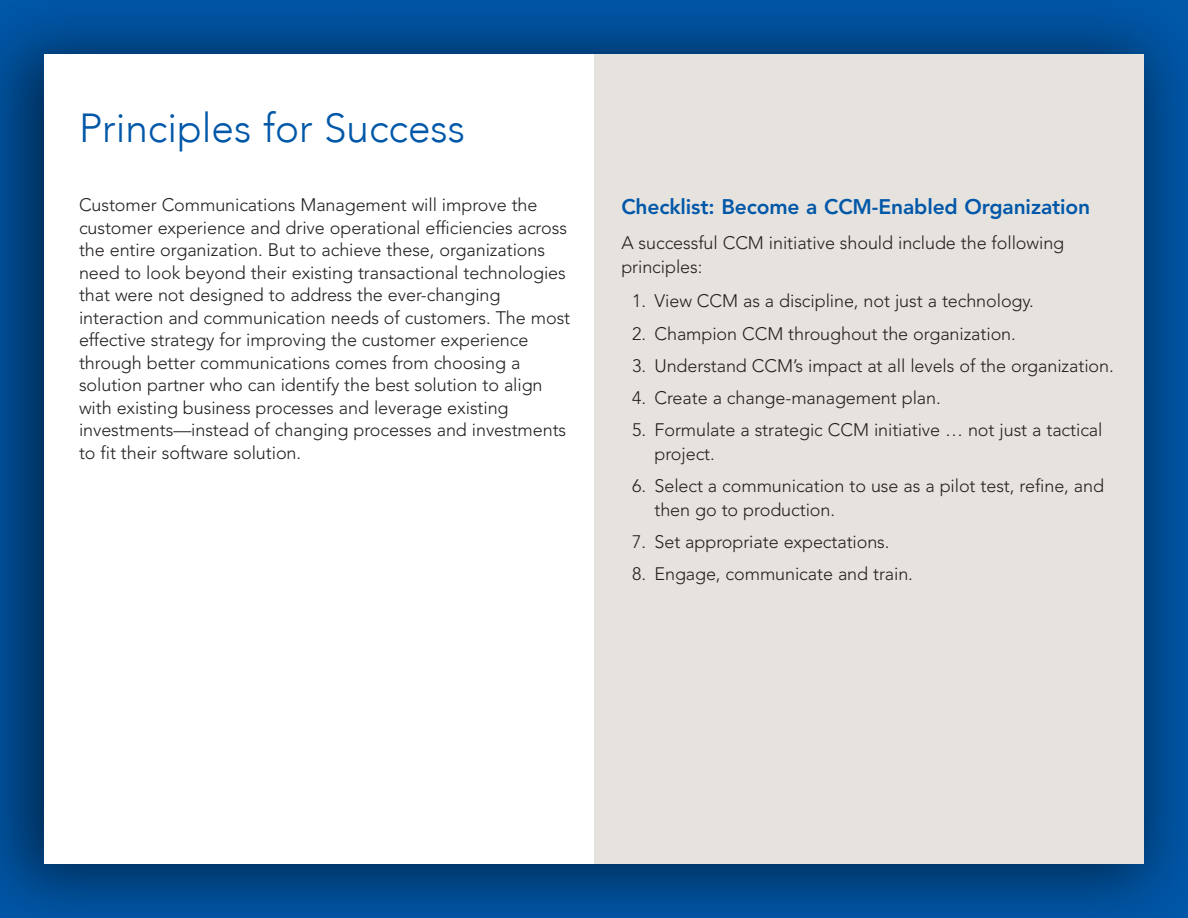
<style>
.page{position:relative;width:1188px;height:918px;background:#fff}
.page>*{position:absolute;margin:0;border:0;box-sizing:border-box;transform-origin:0 0}
.t1{font:300 40.5px "Avenir";color:#0157a8}
.t2{font:800 21px "Avenir LT";letter-spacing:-.005em;color:#0157a8}
.t3{font:300 18px/22.5px "Avenir LT";letter-spacing:-.005em;color:#231f20}
</style>
<div class="page">
<img style="left:0;top:0;width:1188px;height:918px">
<div style="left:44px;top:54px;width:1100px;height:810px;background:#fff"></div>
<div style="left:594px;top:54px;width:550px;height:810px;background:#e6e3df"></div>
<h1 class="t1" style="left:79px;top:101px;width:388px">Principles for Success</h1>
<p class="t3" style="left:79px;top:195px;width:493px">Customer Communications Management will improve the customer experience and drive operational efficiencies across the entire organization. But to achieve these, organizations need to look beyond their existing transactional technologies that were not designed to address the ever-changing interaction and communication needs of customers. The most effective strategy for improving the customer experience through better communications comes from choosing a solution partner who can identify the best solution to align with existing business processes and leverage existing investments—instead of changing processes and investments to fit their software solution.</p>
<p class="t2" style="left:621px;top:198px;width:470px">Checklist: Become a CCM-Enabled Organization</p>
<p class="t3" style="left:621px;top:232px;width:444px;line-height:24px">A successful CCM initiative should include the following principles:</p>
<p class="t3" style="left:632px;top:292px;width:403px">1. View CCM as a discipline, not just a technology.</p>
<p class="t3" style="left:632px;top:324px;width:385px">2. Champion CCM throughout the organization.</p>
<p class="t3" style="left:632px;top:356px;width:483px">3. Understand CCM’s impact at all levels of the organization.</p>
<p class="t3" style="left:632px;top:388px;width:310px">4. Create a change-management plan.</p>
<p class="t3" style="left:655px;top:419px;width:449px;line-height:24px;text-indent:-22px">5. Formulate a strategic CCM initiative … not just a tactical project.</p>
<p class="t3" style="left:655px;top:475px;width:451px;line-height:24px;text-indent:-22px">6. Select a communication to use as a pilot test, refine, and then go to production.</p>
<p class="t3" style="left:632px;top:532px;width:259px">7. Set appropriate expectations.</p>
<p class="t3" style="left:632px;top:564px;width:282px">8. Engage, communicate and train.</p>
</div>
